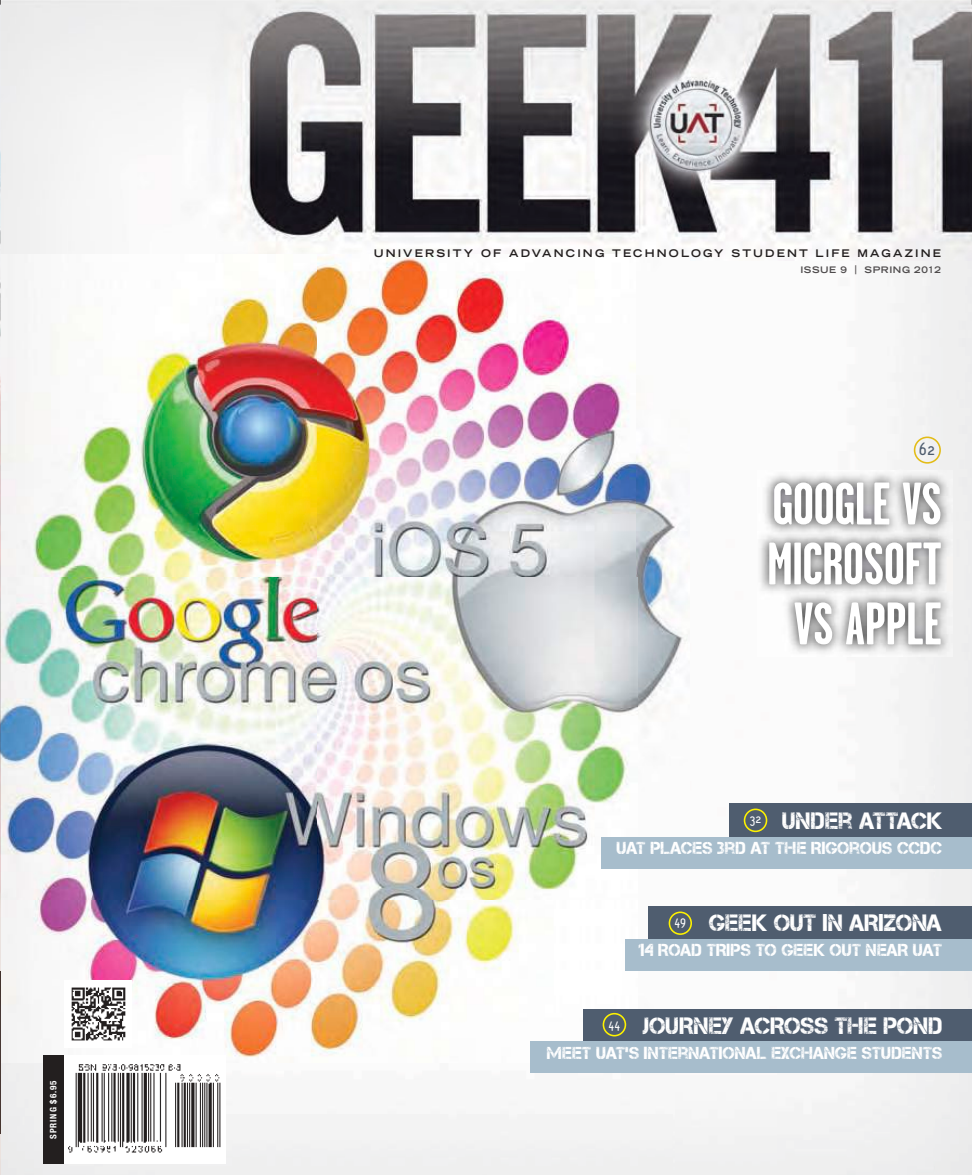
<style>
.page{position:relative;width:972px;height:1175px;background:#fff}
.page>*{position:absolute;margin:0;border:0;box-sizing:border-box;transform-origin:0 0}
.t1{font:700 60px/60px "Garage Gothic";letter-spacing:-.01em;color:#fff;text-align:center}
.t2{font:23.55px "Captureit";letter-spacing:.01em;color:#fff}
.t3{font:18.9px "Platelet";color:#4f5d6f}
.t4{font:17.25px "Captureit";letter-spacing:.005em;color:#fff}
.t5{font:14.1px "Platelet";color:#fff}
.t6{font:700 expanded 10.5px "Trade Gothic LT Std";letter-spacing:.2em;color:#231f1f}
.t7{font:700 expanded 9px "Trade Gothic LT Std";letter-spacing:.065em;color:#4e4b4c}
.t8{font:700 condensed 9px "Helvetica Neue LT Std";letter-spacing:.1em;color:#fff}
</style>
<div class="page">
<img style="left:1px;top:0;width:971px;height:261px">
<div style="left:1px;top:1062px;width:50px;height:112px;background:#ededee"></div>
<div style="left:892px;top:261px;width:80px;height:261px;background:#f0f0f1"></div>
<img style="left:675px;top:562px;width:103px;height:612px">
<div style="left:51px;top:1062px;width:624px;height:112px;background:#f3f3f3"></div>
<img style="left:1px;top:254px;width:688px;height:808px">
<div style="left:43px;top:1055px;width:33px;height:108px;background:#231f1f"></div>
<div style="left:64px;top:1055px;width:162px;height:108px;background:#fff"></div>
<img style="left:68px;top:1064px;width:153px;height:89px">
<img style="left:757px;top:470px;width:196px;height:186px">
<div style="left:914px;top:436px;width:27px;height:27px;border:2px solid #e3bc17;border-radius:50%"></div>
<div style="left:602px;top:836px;width:370px;height:32px;background:#a7bdcc"></div>
<div style="left:649px;top:906px;width:323px;height:34px;background:#4f5d6f"></div>
<div style="left:584px;top:1008px;width:388px;height:34px;background:#4f5d6f"></div>
<div style="left:730px;top:802px;width:242px;height:34px;background:#4f5d6f"></div>
<div style="left:744px;top:808px;width:23px;height:24px;border:2px solid #fef200;border-radius:50%"></div>
<div style="left:669px;top:911px;width:23px;height:24px;border:2px solid #fef200;border-radius:50%"></div>
<div style="left:603px;top:1012px;width:23px;height:24px;border:2px solid #fef200;border-radius:50%"></div>
<div style="left:625px;top:939px;width:347px;height:32px;background:#a7bdcc"></div>
<div style="left:531px;top:1041px;width:441px;height:32px;background:#a7bdcc"></div>
<img style="left:65px;top:980px;width:67px;height:67px">
<img style="left:0;top:5px;width:1px;height:1169px">
<img style="left:0;top:971px;width:1px;height:162px">
<p class="t8" style="left:48px;top:1138px;width:60px;rotate:-90deg">SPRING $6.95</p>
<p class="t6" style="left:374px;top:246px;width:569px">UNIVERSITY OF ADVANCING TECHNOLOGY STUDENT LIFE MAGAZINE</p>
<p class="t7" style="left:800px;top:263px;width:142px">ISSUE 9 | SPRING 2012</p>
<p class="t3" style="left:918px;top:442px;width:19px">62</p>
<h1 class="t1" style="left:767px;top:474px;width:177px">GOOGLE VS<br>MICROSOFT<br>VS APPLE</h1>
<h2 class="t2" style="left:782px;top:807px;width:161px">UNDER ATTACK</h2>
<p class="t4" style="left:617px;top:838px;width:327px">UAT PLACES 3RD AT THE RIGOROUS CCDC</p>
<p class="t5" style="left:749px;top:813px;width:14px">32</p>
<h2 class="t2" style="left:709px;top:909px;width:235px">GEEK OUT IN ARIZONA</h2>
<p class="t4" style="left:639px;top:940px;width:305px">14 ROAD TRIPS TO GEEK OUT NEAR UAT</p>
<p class="t5" style="left:674px;top:915px;width:14px">49</p>
<h2 class="t2" style="left:643px;top:1012px;width:301px">JOURNEY ACROSS THE POND</h2>
<p class="t4" style="left:547px;top:1043px;width:397px">MEET UAT’S INTERNATIONAL EXCHANGE STUDENTS</p>
<p class="t5" style="left:608px;top:1017px;width:14px">44</p>
</div>
